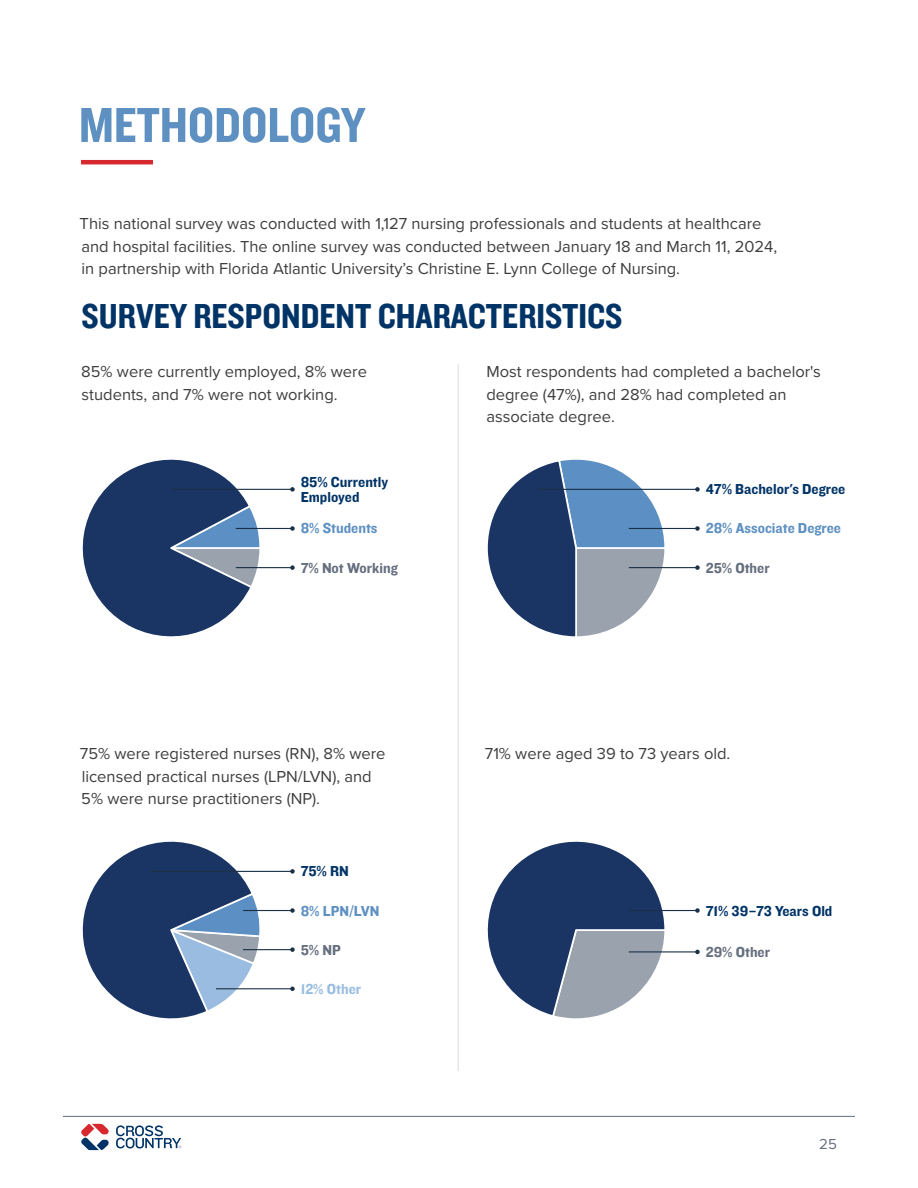
<style>
.page{position:relative;width:918px;height:1188px;background:#fff}
.page>*{position:absolute;margin:0;border:0;box-sizing:border-box;transform-origin:0 0}
.Header_1_Space_After{font:51px "Knockout HTF50 Welterweight";color:#5e90c2}
.Header_2_Spacing{font:36px "Knockout HTF50 Welterweight";color:#036}
.Body_Spacing{font:16.5px/22.5px "Proxima Nova";color:#3e3e3f}
.Chart___label{font:15px/15px "Knockout HTF51 Middleweight";color:#036}
.Chart___label-2{font:15px "Knockout HTF51 Middleweight";color:#5e90c2}
.Chart___label-3{font:15px "Knockout HTF51 Middleweight";color:#656e7e}
.Chart___label-4{font:15px "Knockout HTF51 Middleweight";color:#99bde0}
.t1{font:15px "Proxima Nova";color:#656e7e}
</style>
<div class="page">
<svg style="left:82px;top:459px;width:179px;height:178px"></svg>
<svg style="left:82px;top:841px;width:179px;height:178px"></svg>
<svg style="left:487px;top:459px;width:179px;height:178px"></svg>
<svg style="left:487px;top:841px;width:179px;height:178px"></svg>
<hr style="left:458px;top:364px;width:1px;height:707px;background:#e6e7e8">
<hr style="left:81px;top:160px;width:72px;height:4px;background:#d7282f">
<hr style="left:171px;top:489px;width:121px;height:1px;background:#1a3147">
<svg style="left:290px;top:487px;width:5px;height:5px"></svg>
<hr style="left:236px;top:528px;width:56px;height:1px;background:#1a3147">
<svg style="left:290px;top:526px;width:5px;height:5px"></svg>
<hr style="left:236px;top:567px;width:56px;height:1px;background:#1a3147">
<svg style="left:290px;top:565px;width:5px;height:5px"></svg>
<hr style="left:150px;top:871px;width:142px;height:1px;background:#1a3147">
<svg style="left:290px;top:869px;width:5px;height:5px"></svg>
<hr style="left:243px;top:910px;width:49px;height:1px;background:#1a3147">
<svg style="left:290px;top:908px;width:5px;height:5px"></svg>
<hr style="left:243px;top:949px;width:49px;height:1px;background:#1a3147">
<svg style="left:290px;top:947px;width:5px;height:5px"></svg>
<hr style="left:216px;top:988px;width:76px;height:1px;background:#1a3147">
<svg style="left:290px;top:987px;width:5px;height:4px"></svg>
<hr style="left:538px;top:489px;width:159px;height:1px;background:#1a3147">
<svg style="left:695px;top:487px;width:5px;height:5px"></svg>
<hr style="left:629px;top:528px;width:68px;height:1px;background:#1a3147">
<svg style="left:695px;top:526px;width:5px;height:5px"></svg>
<hr style="left:629px;top:567px;width:68px;height:1px;background:#1a3147">
<svg style="left:695px;top:565px;width:5px;height:5px"></svg>
<hr style="left:629px;top:910px;width:68px;height:1px;background:#1a3147">
<svg style="left:695px;top:908px;width:5px;height:5px"></svg>
<hr style="left:629px;top:951px;width:68px;height:1px;background:#1a3147">
<svg style="left:695px;top:950px;width:5px;height:4px"></svg>
<hr style="left:63px;top:1116px;width:792px;height:1px;background:#656e7e">
<svg style="left:81px;top:1124px;width:28px;height:26px"></svg>
<svg style="left:116px;top:1125px;width:65px;height:23px"></svg>
<p class="Header_1_Space_After" style="left:79px;top:98px;width:288px">METHODOLOGY</p>
<p class="Body_Spacing" style="left:80px;top:212px;width:699px">This national survey was conducted with 1,127 nursing professionals and students at healthcare and hospital facilities. The online survey was conducted between January 18 and March 11, 2024, in partnership with Florida Atlantic University’s Christine E. Lynn College of Nursing.</p>
<p class="Header_2_Spacing" style="left:82px;top:297px;width:543px">SURVEY RESPONDENT CHARACTERISTICS</p>
<p class="Body_Spacing" style="left:81px;top:360px;width:287px">85% were currently employed, 8% were students, and 7% were not working.</p>
<p class="Body_Spacing" style="left:486px;top:360px;width:336px">Most respondents had completed a bachelor's degree (47%), and 28% had completed an associate degree.</p>
<p class="Chart___label" style="left:301px;top:475px;width:89px">85% Currently<br>Employed</p>
<p class="Chart___label-2" style="left:301px;top:521px;width:78px">8% Students</p>
<p class="Chart___label-3" style="left:301px;top:560px;width:99px">7% Not Working</p>
<p class="Body_Spacing" style="left:80px;top:742px;width:307px">75% were registered nurses (RN), 8% were licensed practical nurses (LPN/LVN), and<br>5% were nurse practitioners (NP).</p>
<p class="Chart___label" style="left:301px;top:864px;width:50px">75% RN</p>
<p class="Chart___label-2" style="left:301px;top:903px;width:80px">8% LPN/LVN</p>
<p class="Chart___label-3" style="left:301px;top:942px;width:42px">5% NP</p>
<p class="Chart___label-4" style="left:301px;top:981px;width:62px">12% Other</p>
<p class="Chart___label" style="left:706px;top:482px;width:141px">47% Bachelor's Degree</p>
<p class="Chart___label-2" style="left:706px;top:521px;width:137px">28% Associate Degree</p>
<p class="Chart___label-3" style="left:706px;top:560px;width:66px">25% Other</p>
<p class="Body_Spacing" style="left:485px;top:742px;width:247px">71% were aged 39 to 73 years old.</p>
<p class="Chart___label" style="left:706px;top:903px;width:128px">71% 39–73 Years Old</p>
<p class="Chart___label-3" style="left:706px;top:944px;width:66px">29% Other</p>
<p class="t1" style="left:819px;top:1132px;width:19px">25</p>
</div>
